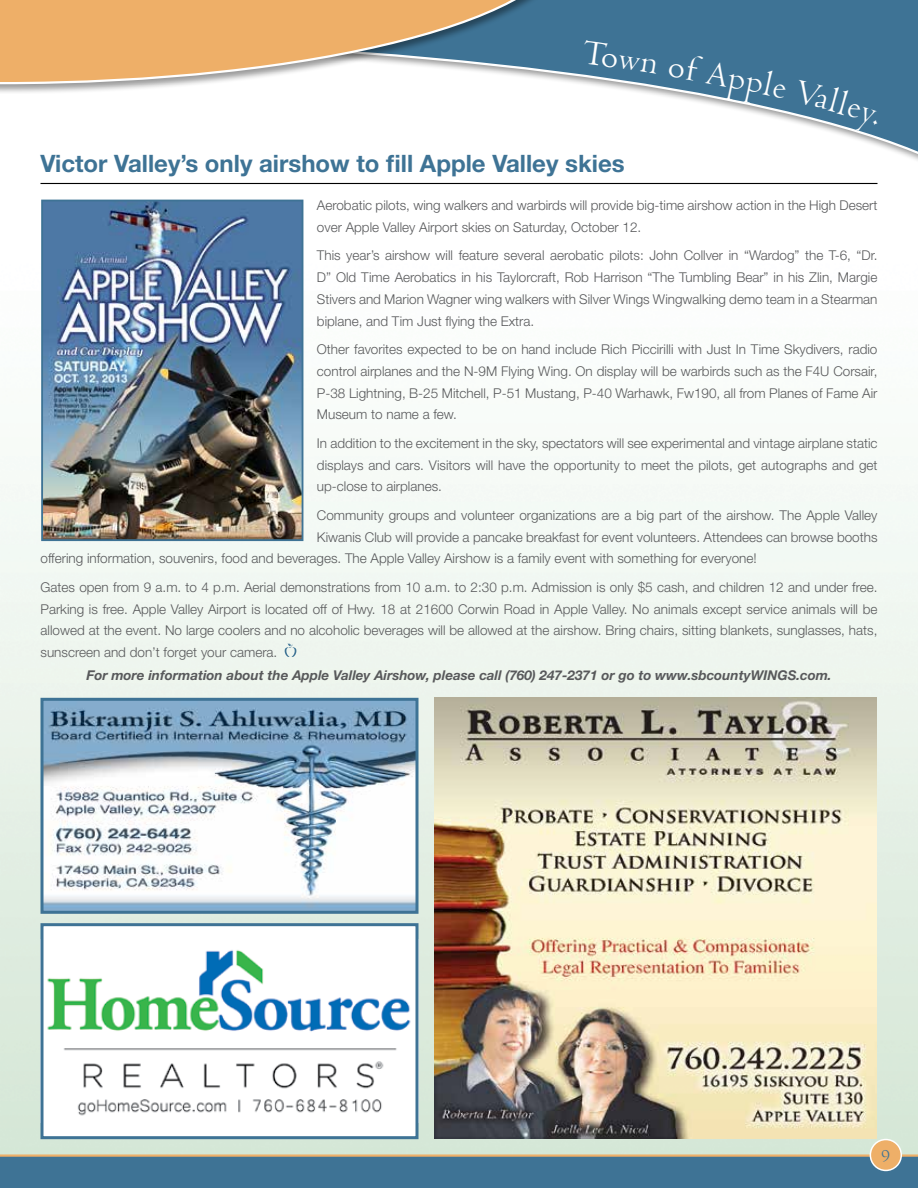
<style>
.page{position:relative;width:918px;height:1188px;background:#fff}
.page>*{position:absolute;margin:0;border:0;box-sizing:border-box;transform-origin:0 0}
.t1{font:700 24px "Helvetica Neue";color:#3e7395}
.t2{font:19.5px "Venetian 301 BT";color:#3e7395}
.t3{font:300 13.5px/21.8px "Helvetica Neue";color:#58595b;text-align:justify}
.t4{font:italic 700 13.5px "Helvetica Neue";color:#58595b}
</style>
<div class="page">
<img style="left:0;top:182px;width:918px;height:972px">
<div style="left:0;top:1156px;width:918px;height:32px;background:#3e7395"></div>
<hr style="left:0;top:1154px;width:918px;height:3px;background:#eeaf68">
<div style="left:870px;top:1140px;width:31px;height:30px;background:#eeaf68;border-radius:50%"></div>
<div style="left:870px;top:1139px;width:32px;height:32px;border:2px solid #fff;border-radius:50%"></div>
<svg style="left:579px;top:0;width:339px;height:160px"></svg>
<div style="left:0;top:0;width:579px;height:94px;background:#000;opacity:.4"></div>
<svg style="left:0;top:0;width:569px;height:84px;background:#ceaf88"></svg>
<svg style="left:284px;top:643px;width:13px;height:14px"></svg>
<hr style="left:40px;top:183px;width:838px;height:1px;background:#000">
<img style="left:44px;top:203px;width:256px;height:335px">
<div style="left:41px;top:200px;width:262px;height:341px;border:2px solid #3e7395"></div>
<img style="left:434px;top:698px;width:442px;height:440px">
<img style="left:44px;top:702px;width:370px;height:208px">
<div style="left:40px;top:698px;width:378px;height:216px;border:3px solid #3e7395"></div>
<div style="left:42px;top:925px;width:375px;height:213px;background:#fff"></div>
<img style="left:47px;top:950px;width:364px;height:166px">
<div style="left:40px;top:923px;width:378px;height:216px;border:3px solid #3e7395"></div>
<div style="left:582px;top:40px;width:76px;height:34px;background:#3e7395"></div>
<svg style="left:668px;top:54px;width:119px;height:51px;background:#54829f"></svg>
<svg style="left:794px;top:79px;width:84px;height:55px;background:#5c87a3"></svg>
<h1 class="t1" style="left:40px;top:149px;width:586px">Victor Valley’s only airshow to fill Apple Valley skies</h1>
<p class="t3" style="left:317px;top:194px;width:562px">Aerobatic pilots, wing walkers and warbirds will provide big-time airshow action in the High Desert over Apple Valley Airport skies on Saturday, October 12.</p>
<p class="t3" style="left:317px;top:245px;width:562px">This year’s airshow will feature several aerobatic pilots: John Collver in “Wardog” the T-6, “Dr.<br>D” Old Time Aerobatics in his Taylorcraft, Rob Harrison “The Tumbling Bear” in his Zlin, Margie Stivers and Marion Wagner wing walkers with Silver Wings Wingwalking demo team in a Stearman biplane, and Tim Just flying the Extra.</p>
<p class="t3" style="left:317px;top:338px;width:562px">Other favorites expected to be on hand include Rich Piccirilli with Just In Time Skydivers, radio control airplanes and the N-9M Flying Wing. On display will be warbirds such as the F4U Corsair, P-38 Lightning, B-25 Mitchell, P-51 Mustang, P-40 Warhawk, Fw190, all from Planes of Fame Air Museum to name a few.</p>
<p class="t3" style="left:317px;top:432px;width:562px">In addition to the excitement in the sky, spectators will see experimental and vintage airplane static displays and cars. Visitors will have the opportunity to meet the pilots, get autographs and get up-close to airplanes.</p>
<p class="t3" style="left:317px;top:504px;width:562px">Community groups and volunteer organizations are a big part of the airshow. The Apple Valley</p>
<p class="t3" style="left:317px;top:526px;width:562px">Kiwanis Club will provide a pancake breakfast for event volunteers. Attendees can browse booths</p>
<p class="t3" style="left:41px;top:547px;width:718px">offering information, souvenirs, food and beverages. The Apple Valley Airshow is a family event with something for everyone!</p>
<p class="t3" style="left:41px;top:576px;width:839px">Gates open from 9 a.m. to 4 p.m. Aerial demonstrations from 10 a.m. to 2:30 p.m. Admission is only $5 cash, and children 12 and under free.<br>Parking is free. Apple Valley Airport is located off of Hwy. 18 at 21600 Corwin Road in Apple Valley. No animals except service animals will be allowed at the event. No large coolers and no alcoholic beverages will be allowed at the airshow. Bring chairs, sitting blankets, sunglasses, hats, sunscreen and don’t forget your camera.</p>
<p class="t4" style="left:86px;top:667px;width:747px">For more information about the Apple Valley Airshow, please call (760) 247-2371 or go to www.sbcountyWINGS.com.</p>
<h2 class="t2" style="left:881px;top:1143px;width:11px">9</h2>
</div>
